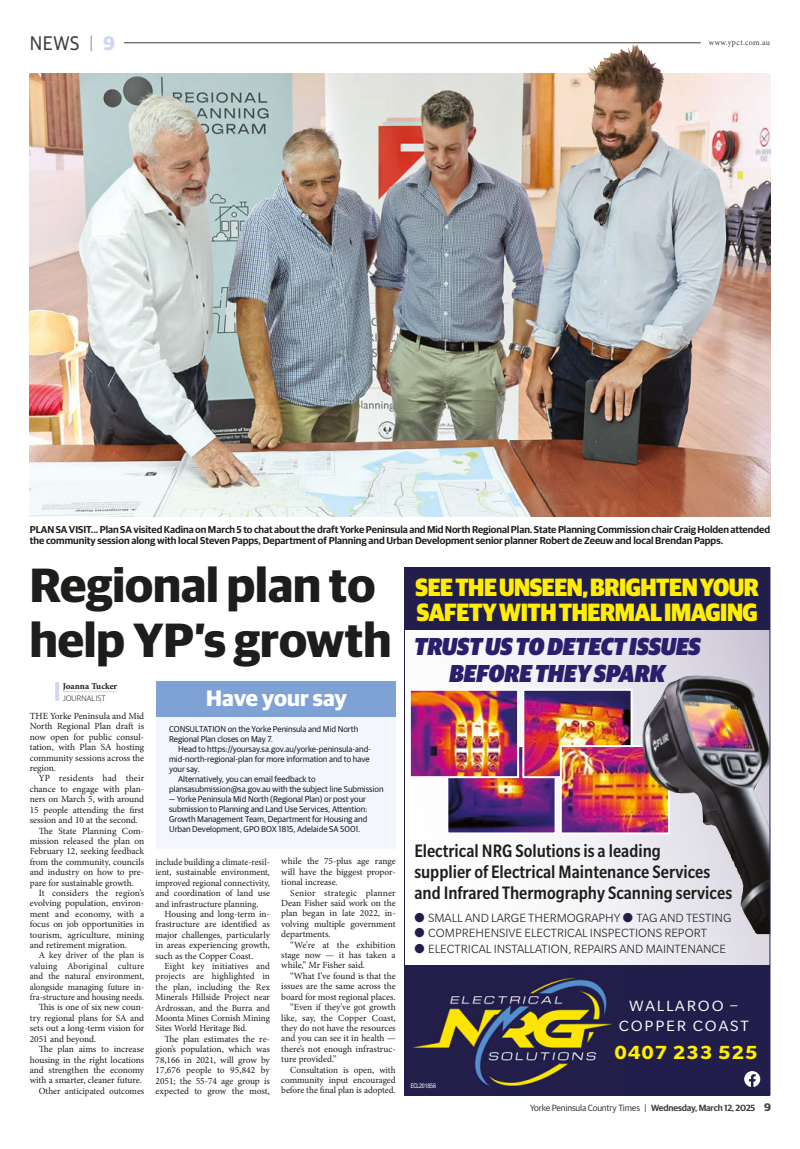
<style>
.page{position:relative;width:800px;height:1149px;background:#fff}
.page>*{position:absolute;margin:0;border:0;box-sizing:border-box;transform-origin:0 0}
.t1{font:700 48.1px/54.5px "Guardian Sans";color:#1d1d1b}
.t2{font:900 25px/25px "Guardian Sans";letter-spacing:-.02em;color:#fe0;scale:.89 1}
.t3{font:italic 900 24.5px/27px "Guardian Sans";color:#291f6c;text-align:center;scale:.89 1}
.t4{font:700 22.3px "Guardian Sans";letter-spacing:-.005em;color:#fff}
.t5{font:700 20.7px "Slate Pro";letter-spacing:.045em;color:#fe0;scale:1.06 1}
.t6{font:19.7px "Guardian Sans";color:#3c3c3b;scale:.95 1}
.t7{font:100 19.7px "Guardian Sans";color:#3c3c3b;scale:.95 1}
.t8{font:500 condensed 19.5px/21.1px "Slate Pro";color:#1d1d1b}
.t9{font:16.2px/19.4px "Slate Pro";letter-spacing:.105em;color:#fff;text-align:center;scale:1.06 1}
.t10{font:300 12.9px "Slate Pro";color:#1d1d1b}
.t11{font:600 10px/11px "Guardian Sans";letter-spacing:-.005em;color:#1d1d1b}
.t12{font:9.4px/10.4px "Minion Pro";letter-spacing:-.005em;color:#1d1d1b;text-align:justify}
.t13{font:9.4px "Minion Pro";letter-spacing:-.005em;color:#1d1d1b;scale:.95 1}
.t14{font:9.4px "Minion Pro";letter-spacing:.02em;color:#1d1d1b;scale:.95 1}
.t15{font:9.4px "Minion Pro";letter-spacing:.015em;color:#1d1d1b}
.t16{font:9px "Guardian Sans";letter-spacing:-.015em;color:#3c3c3b}
.t17{font:700 9px "Minion Pro";color:#1d1d1b}
.t18{font:8.5px/10px "Guardian Sans";color:#1d1d1b}
.t19{font:8px "Minion Pro";letter-spacing:.045em;color:#3c3c3b}
.t20{font:300 8px "Guardian Sans";letter-spacing:.02em;color:#1d1d1b}
.t21{font:condensed 6.5px "Helvetica Neue LT Com";letter-spacing:-.02em;color:#fff;scale:.93 1}
.s1{font-weight:700;color:#cfd8f0}
.s2{color:#221e4b}
.s3{font-weight:600}
.s4{font-weight:700;font-size:11px;color:#4a4a49}
</style>
<div class="page">
<hr style="left:113px;top:43px;width:587px;height:1px;background:#3c3c3b">
<div style="left:30px;top:34px;width:94px;height:16px;background:#fff"></div>
<svg style="left:406px;top:629px;width:362px;height:335px"></svg>
<div style="left:404px;top:567px;width:366px;height:62px;background:#221e4b"></div>
<div style="left:404px;top:964px;width:366px;height:130px;background:#221e4b"></div>
<img style="left:411px;top:978px;width:203px;height:108px">
<svg style="left:744px;top:1071px;width:16px;height:15px"></svg>
<img style="left:449px;top:747px;width:104px;height:84px">
<div style="left:446px;top:744px;width:110px;height:90px;border:2px solid #fff"></div>
<img style="left:525px;top:691px;width:104px;height:84px">
<div style="left:522px;top:688px;width:110px;height:90px;border:2px solid #fff"></div>
<img style="left:562px;top:747px;width:105px;height:84px">
<div style="left:559px;top:744px;width:111px;height:90px;border:2px solid #fff"></div>
<img style="left:642px;top:675px;width:53px;height:102px">
<img style="left:412px;top:691px;width:104px;height:84px">
<div style="left:409px;top:688px;width:110px;height:90px;border:2px solid #fff"></div>
<div style="left:156px;top:681px;width:239px;height:167px;background:#f3f6fc"></div>
<div style="left:156px;top:680px;width:239px;height:36px;background:#7fa2d5"></div>
<hr style="left:63px;top:691px;width:54px;height:1px;background:#cfd8f0">
<hr style="left:55px;top:682px;width:4px;height:18px;background:#cfd8f0">
<img style="left:30px;top:74px;width:740px;height:442px">
<img style="left:587px;top:44px;width:77px;height:94px">
<h3 class="t7" style="left:89px;top:29px;width:29px">| <span class="s1">9</span></h3>
<h3 class="t6" style="left:30px;top:29px;width:54px">NEWS</h3>
<p class="t19" style="left:708px;top:37px;width:63px">www.ypct.com.au</p>
<p class="t11" style="left:30px;top:523px;width:741px">PLAN SA VISIT... Plan SA visited Kadina on March 5 to chat about the draft Yorke Peninsula and Mid North Regional Plan. State Planning Commission chair Craig Holden attended the community session along with local Steven Papps, Department of Planning and Urban Development senior planner Robert de Zeeuw and local Brendan Papps.</p>
<h1 class="t1" style="left:30px;top:554px;width:363px">Regional plan to help YP’s growth</h1>
<h2 class="t2" style="left:415px;top:572px;width:387px">SEE THE UNSEEN, BRIGHTEN YOUR<br>SAFETY WITH THERMAL IMAGING</h2>
<h3 class="t3" style="left:414px;top:630px;width:323px">TRUST US TO DETECT ISSUES<br>BEFORE THEY SPARK</h3>
<p class="t17" style="left:63px;top:679px;width:56px">Joanna Tucker</p>
<p class="t20" style="left:63px;top:692px;width:44px">JOURNALIST</p>
<h3 class="t4" style="left:206px;top:681px;width:142px">Have your say</h3>
<p class="t12" style="left:30px;top:710px;width:116px">THE Yorke Peninsula and Mid North Regional Plan draft is now open for public consul&shy;tation, with Plan SA hosting community sessions across the region.</p>
<p class="t15" style="left:39px;top:772px;width:107px">YP residents had their</p>
<p class="t12" style="left:30px;top:783px;width:116px">chance to engage with plan-</p>
<p class="t12" style="left:30px;top:793px;width:116px">ners on March 5, with around</p>
<p class="t12" style="left:30px;top:804px;width:116px">15 people attending the first</p>
<p class="t12" style="left:30px;top:814px;width:109px">session and 10 at the second.</p>
<p class="t12" style="left:39px;top:825px;width:107px">The State Planning Com-</p>
<p class="t12" style="left:30px;top:835px;width:116px">mission released the plan on</p>
<p class="t12" style="left:30px;top:845px;width:116px">February 12, seeking feedback</p>
<p class="t12" style="left:30px;top:856px;width:116px">from the community, councils</p>
<p class="t12" style="left:30px;top:866px;width:116px">and industry on how to pre-</p>
<p class="t12" style="left:30px;top:877px;width:106px">pare for sustainable growth.</p>
<p class="t12" style="left:39px;top:887px;width:107px">It considers the region’s</p>
<p class="t12" style="left:30px;top:897px;width:116px">evolving population, environ-</p>
<p class="t12" style="left:30px;top:908px;width:116px">ment and economy, with a</p>
<p class="t12" style="left:30px;top:918px;width:116px">focus on job opportunities in</p>
<p class="t12" style="left:30px;top:929px;width:116px">tourism, agriculture, mining</p>
<p class="t12" style="left:30px;top:939px;width:99px">and retirement migration.</p>
<p class="t13" style="left:39px;top:948px;width:112px">A key driver of the plan is</p>
<p class="t14" style="left:30px;top:959px;width:122px">valuing Aboriginal culture</p>
<p class="t13" style="left:30px;top:969px;width:122px">and the natural environment,</p>
<p class="t13" style="left:30px;top:980px;width:122px">alongside managing future in-</p>
<p class="t13" style="left:30px;top:990px;width:122px">fra-structure and housing needs.</p>
<p class="t12" style="left:39px;top:1001px;width:107px">This is one of six new coun-</p>
<p class="t12" style="left:30px;top:1012px;width:116px">try regional plans for SA and</p>
<p class="t12" style="left:30px;top:1022px;width:116px">sets out a long-term vision for</p>
<p class="t12" style="left:30px;top:1033px;width:68px">2051 and beyond.</p>
<p class="t12" style="left:39px;top:1043px;width:107px">The plan aims to increase</p>
<p class="t12" style="left:30px;top:1053px;width:116px">housing in the right locations</p>
<p class="t12" style="left:30px;top:1064px;width:116px">and strengthen the economy</p>
<p class="t12" style="left:30px;top:1074px;width:113px">with a smarter, cleaner future.</p>
<p class="t12" style="left:39px;top:1085px;width:107px">Other anticipated outcomes</p>
<p class="t18" style="left:169px;top:722px;width:191px">CONSULTATION on the Yorke Peninsula and Mid North<br>Regional Plan closes on May 7.</p>
<p class="t18" style="left:178px;top:742px;width:194px">Head to https://yoursay.sa.gov.au/yorke-peninsula-and-</p>
<p class="t18" style="left:169px;top:752px;width:202px">mid-north-regional-plan for more information and to have</p>
<p class="t18" style="left:169px;top:762px;width:32px">your say.</p>
<p class="t18" style="left:178px;top:772px;width:139px">Alternatively, you can email feedback to</p>
<p class="t18" style="left:169px;top:782px;width:216px">plansasubmission@sa.gov.au with the subject line Submission</p>
<p class="t18" style="left:169px;top:792px;width:200px">— Yorke Peninsula Mid North (Regional Plan) or post your submission to Planning and Land Use Services, Attention:<br>Growth Management Team, Department for Housing and Urban Development, GPO BOX 1815, Adelaide SA 5001.</p>
<h3 class="t8" style="left:414px;top:840px;width:319px">Electrical NRG Solutions is a leading<br>supplier of Electrical Maintenance Services and Infrared Thermography Scanning services</h3>
<p class="t12" style="left:281px;top:856px;width:116px">while the 75-plus age range will have the biggest propor&shy;tional increase.</p>
<p class="t12" style="left:281px;top:887px;width:116px;text-indent:9px">Senior strategic planner Dean Fisher said work on the plan began in late 2022, in&shy;volving multiple government departments.</p>
<p class="t12" style="left:281px;top:939px;width:116px;text-indent:9px">“We’re at the exhibition stage now — it has taken a while,” Mr Fisher said.</p>
<p class="t12" style="left:290px;top:970px;width:107px">“What I’ve found is that the</p>
<p class="t12" style="left:281px;top:980px;width:116px">issues are the same across the</p>
<p class="t12" style="left:281px;top:991px;width:116px">board for most regional places.</p>
<p class="t12" style="left:290px;top:1001px;width:107px">“Even if they’ve got growth</p>
<p class="t12" style="left:281px;top:1011px;width:116px">like, say, the Copper Coast,</p>
<p class="t12" style="left:281px;top:1022px;width:116px">they do not have the resources</p>
<p class="t12" style="left:281px;top:1032px;width:116px">and you can see it in health —</p>
<p class="t12" style="left:281px;top:1043px;width:116px">there’s not enough infrastruc-</p>
<p class="t12" style="left:281px;top:1053px;width:57px">ture provided.”</p>
<p class="t12" style="left:290px;top:1064px;width:107px">Consultation is open, with</p>
<p class="t12" style="left:281px;top:1074px;width:116px">community input encouraged</p>
<p class="t12" style="left:281px;top:1084px;width:116px">before the final plan is adopted.</p>
<p class="t12" style="left:155px;top:856px;width:116px">include building a climate-resil&shy;ient, sustainable environment, improved regional connectivity, and coordination of land use and infrastructure planning.</p>
<p class="t12" style="left:155px;top:908px;width:116px;text-indent:9px">Housing and long-term in&shy;frastructure are identified as major challenges, particularly in areas experiencing growth, such as the Copper Coast.</p>
<p class="t12" style="left:155px;top:960px;width:116px;text-indent:9px">Eight key initiatives and projects are highlighted in the plan, including the Rex Minerals Hillside Project near Ardrossan, and the Burra and Moonta Mines Cornish Mining Sites World Heritage Bid.</p>
<p class="t12" style="left:155px;top:1033px;width:116px;text-indent:9px">The plan estimates the re&shy;gion’s population, which was 78,166 in 2021, will grow by 17,676 people to 95,842 by 2051; the 55-74 age group is expected to grow the most,</p>
<h3 class="t10" style="left:414px;top:910px;width:318px"><span class="s2">●</span> SMALL AND LARGE THERMOGRAPHY <span class="s2">●</span> TAG AND TESTING</h3>
<h3 class="t10" style="left:414px;top:926px;width:294px"><span class="s2">●</span> COMPREHENSIVE ELECTRICAL INSPECTIONS REPORT</h3>
<h3 class="t10" style="left:414px;top:941px;width:313px"><span class="s2">●</span> ELECTRICAL INSTALLATION, REPAIRS AND MAINTENANCE</h3>
<h3 class="t9" style="left:618px;top:996px;width:124px">WALLAROO –<br>COPPER COAST</h3>
<h3 class="t5" style="left:614px;top:1040px;width:136px">0407 233 525</h3>
<p class="t21" style="left:411px;top:1081px;width:29px">ECL201856</p>
<p class="t16" style="left:530px;top:1101px;width:242px">Yorke Peninsula Country Times | <span class="s3">Wednesday, March 12, 2025</span> <span class="s4">9</span></p>
</div>
